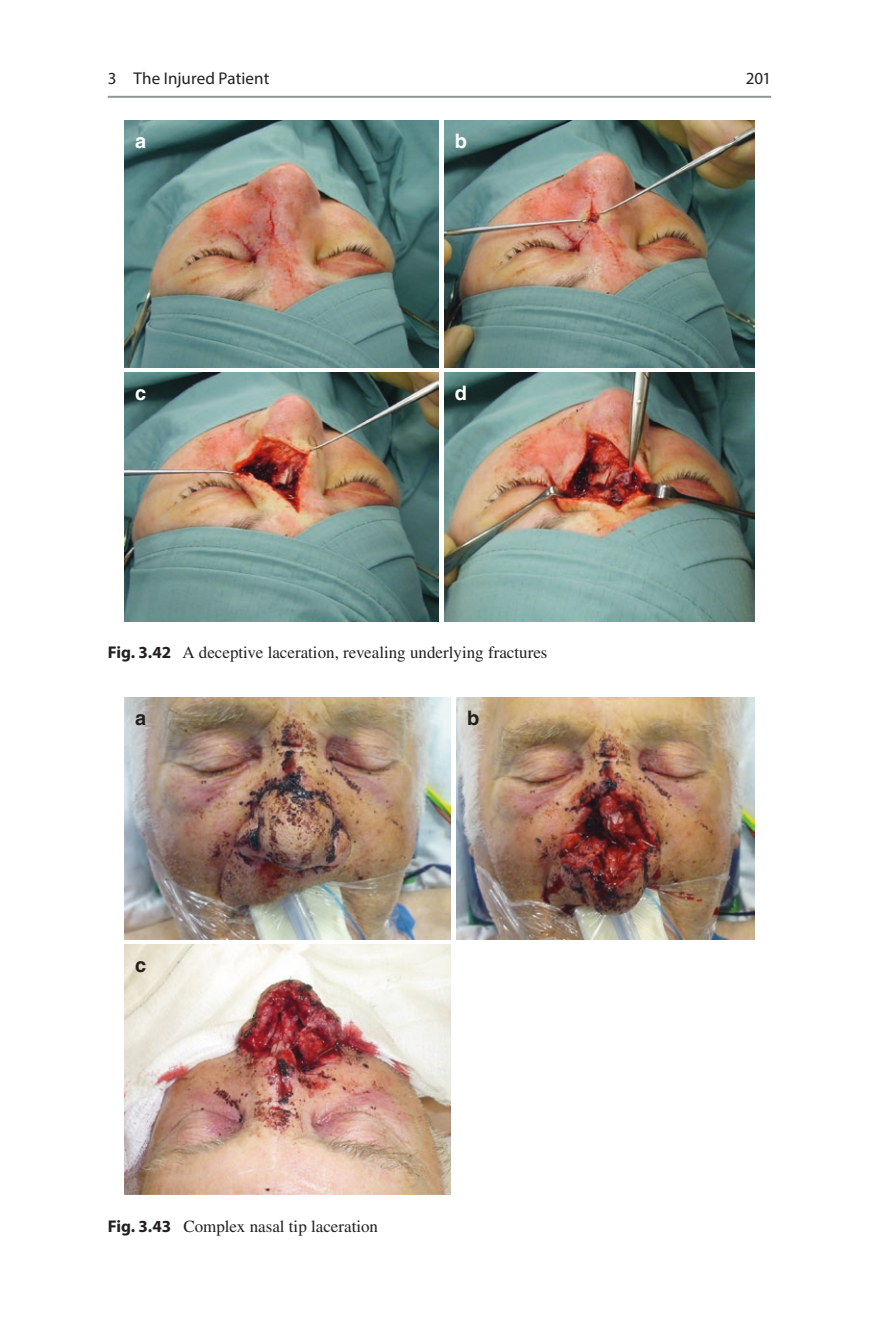
<style>
.page{position:relative;width:879px;height:1333px;background:#fff}
.page>*{position:absolute;margin:0;border:0;box-sizing:border-box;transform-origin:0 0}
.t1{font:20px "Helvetica Bold 11";color:#fff}
.t2{font:20px "Helvetica Bold 13";color:#231f20}
.t3{font:17px "Times LT Std";color:#231f20}
.t4{font:17px "Myriad Pro";letter-spacing:.005em;color:#231f20}
.s1{font-family:"Myriad Pro";font-weight:700}
</style>
<div class="page">
<img style="left:444px;top:373px;width:310px;height:248px">
<img style="left:444px;top:121px;width:310px;height:246px">
<img style="left:124px;top:121px;width:315px;height:246px">
<img style="left:124px;top:373px;width:315px;height:248px">
<img style="left:124px;top:944px;width:327px;height:250px">
<img style="left:456px;top:697px;width:299px;height:242px">
<img style="left:124px;top:697px;width:327px;height:242px">
<hr style="left:108px;top:96px;width:663px;height:2px;background:#939598">
<p class="t4" style="left:108px;top:68px;width:163px">3 The Injured Patient</p>
<p class="t1" style="left:135px;top:129px;width:13px">a</p>
<p class="t1" style="left:455px;top:129px;width:14px">b</p>
<p class="t1" style="left:135px;top:380px;width:13px">c</p>
<p class="t1" style="left:455px;top:380px;width:14px">d</p>
<p class="t3" style="left:108px;top:643px;width:441px"><span class="s1">Fig. 3.42</span> A deceptive laceration, revealing underlying fractures</p>
<p class="t2" style="left:135px;top:705px;width:13px">a</p>
<p class="t2" style="left:467px;top:705px;width:14px">b</p>
<p class="t2" style="left:135px;top:952px;width:13px">c</p>
<p class="t3" style="left:108px;top:1216px;width:272px"><span class="s1">Fig. 3.43</span> Complex nasal tip laceration</p>
<p class="t4" style="left:746px;top:68px;width:27px">201</p>
</div>
